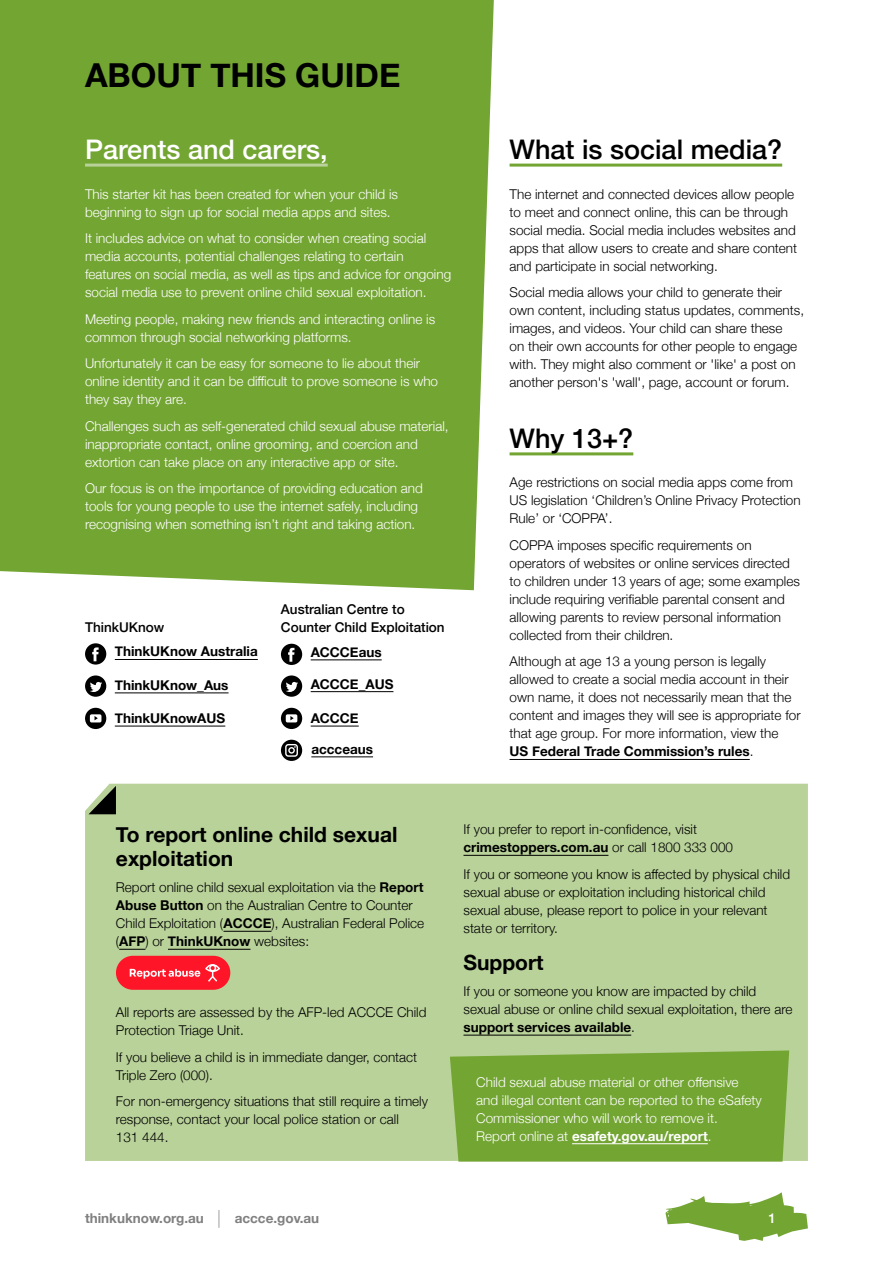
<style>
.page{position:relative;width:893px;height:1263px;background:#fff}
.page>*{position:absolute;margin:0;border:0;box-sizing:border-box;transform-origin:0 0}
.t1{font:700 33px "Helvetica Neue";color:#000}
.t2{font:500 27px "Helvetica Neue";color:#000}
.t3{font:500 27px "Helvetica Neue";color:#fff}
.t4{font:700 21px/24px "Helvetica Neue";color:#000}
.t5{font:300 13.5px/18px "Helvetica Neue";color:#000}
.t6{font:300 13.5px/18px "Helvetica Neue";color:#fff}
.t7{font:700 13.5px "Helvetica Neue";color:#000}
.t8{font:500 13.5px/18px "Helvetica Neue";color:#000}
.t9{font:700 13.5px "Helvetica Neue";color:#808080}
.t10{font:500 13.5px "Helvetica Neue";color:#fff}
.s1{font-weight:700}
</style>
<div class="page">
<div style="left:0;top:0;width:494px;height:590px;background:#73a533"></div>
<div style="left:83px;top:55px;width:319px;height:40px;background:#73a533"></div>
<div style="left:85px;top:784px;width:723px;height:377px;background:#b9d299"></div>
<svg style="left:89px;top:786px;width:27px;height:28px"></svg>
<svg style="left:85px;top:643px;width:21px;height:22px"></svg>
<hr style="left:115px;top:659px;width:143px;height:1px;background:#000">
<svg style="left:85px;top:675px;width:21px;height:22px"></svg>
<hr style="left:115px;top:692px;width:114px;height:1px;background:#000">
<svg style="left:85px;top:708px;width:21px;height:21px"></svg>
<hr style="left:115px;top:726px;width:110px;height:1px;background:#000">
<div style="left:450px;top:1050px;width:339px;height:111px;background:#73a533"></div>
<hr style="left:572px;top:1143px;width:136px;height:1px;background:#fff">
<svg style="left:281px;top:708px;width:21px;height:21px"></svg>
<hr style="left:311px;top:726px;width:48px;height:1px;background:#000">
<svg style="left:281px;top:675px;width:21px;height:22px"></svg>
<hr style="left:311px;top:691px;width:82px;height:1px;background:#000">
<svg style="left:281px;top:644px;width:21px;height:21px"></svg>
<hr style="left:311px;top:659px;width:71px;height:1px;background:#000">
<hr style="left:311px;top:756px;width:62px;height:1px;background:#000">
<svg style="left:281px;top:740px;width:21px;height:21px"></svg>
<hr style="left:510px;top:164px;width:272px;height:3px;background:#73a533">
<hr style="left:510px;top:452px;width:123px;height:3px;background:#73a533">
<hr style="left:510px;top:759px;width:240px;height:1px;background:#000">
<hr style="left:223px;top:931px;width:48px;height:1px;background:#000">
<svg style="left:119px;top:949px;width:26px;height:1px"></svg>
<hr style="left:168px;top:949px;width:82px;height:1px;background:#000">
<div style="left:116px;top:956px;width:114px;height:34px;background:#fe1628;border-radius:17px"></div>
<svg style="left:130px;top:964px;width:90px;height:18px"></svg>
<hr style="left:463px;top:855px;width:145px;height:1px;background:#000">
<hr style="left:463px;top:1035px;width:168px;height:1px;background:#000">
<hr style="left:85px;top:164px;width:243px;height:3px;background:#b9d299">
<svg style="left:665px;top:1192px;width:143px;height:49px"></svg>
<svg style="left:218px;top:1210px;width:2px;height:18px"></svg>
<h1 class="t1" style="left:85px;top:50px;width:317px">ABOUT THIS GUIDE</h1>
<h2 class="t3" style="left:85px;top:128px;width:244px">Parents and carers,</h2>
<p class="t6" style="left:85px;top:184px;width:315px">This starter kit has been created for when your child is beginning to sign up for social media apps and sites.</p>
<p class="t6" style="left:85px;top:228px;width:368px">It includes advice on what to consider when creating social media accounts, potential challenges relating to certain features on social media, as well as tips and advice for ongoing social media use to prevent online child sexual exploitation.</p>
<p class="t6" style="left:85px;top:309px;width:352px">Meeting people, making new friends and interacting online is common through social networking platforms.</p>
<p class="t6" style="left:85px;top:353px;width:355px">Unfortunately it can be easy for someone to lie about their online identity and it can be difficult to prove someone is who they say they are.</p>
<p class="t6" style="left:85px;top:416px;width:365px">Challenges such as self-generated child sexual abuse material, inappropriate contact, online grooming, and coercion and extortion can take place on any interactive app or site.</p>
<p class="t6" style="left:85px;top:478px;width:339px">Our focus is on the importance of providing education and tools for young people to use the internet safely, including recognising when something isn’t right and taking action.</p>
<p class="t8" style="left:85px;top:617px;width:81px">ThinkUKnow</p>
<p class="t7" style="left:115px;top:641px;width:145px">ThinkUKnow Australia</p>
<p class="t7" style="left:115px;top:674px;width:115px">ThinkUKnow_Aus</p>
<p class="t7" style="left:115px;top:708px;width:112px">ThinkUKnowAUS</p>
<p class="t8" style="left:281px;top:599px;width:165px">Australian Centre to<br>Counter Child Exploitation</p>
<p class="t7" style="left:311px;top:641px;width:73px">ACCCEaus</p>
<p class="t7" style="left:311px;top:673px;width:84px">ACCCE_AUS</p>
<p class="t7" style="left:311px;top:708px;width:50px">ACCCE</p>
<p class="t7" style="left:311px;top:738px;width:63px">accceaus</p>
<h2 class="t2" style="left:510px;top:128px;width:274px">What is social media?</h2>
<p class="t5" style="left:510px;top:184px;width:289px">The internet and connected devices allow people to meet and connect online, this can be through social media. Social media includes websites and apps that allow users to create and share content and participate in social networking.</p>
<p class="t5" style="left:510px;top:282px;width:296px">Social media allows your child to generate their own content, including status updates, comments, images, and videos. Your child can share these<br>on their own accounts for other people to engage with. They might also comment or 'like' a post on another person's 'wall', page, account or forum.</p>
<h2 class="t2" style="left:510px;top:417px;width:125px">Why 13+?</h2>
<p class="t5" style="left:510px;top:473px;width:293px">Age restrictions on social media apps come from<br>US legislation ‘Children’s Online Privacy Protection<br>Rule’ or ‘COPPA’.</p>
<p class="t5" style="left:510px;top:535px;width:292px">COPPA imposes specific requirements on operators of websites or online services directed to children under 13 years of age; some examples include requiring verifiable parental consent and allowing parents to review personal information collected from their children.</p>
<p class="t5" style="left:510px;top:652px;width:293px">Although at age 13 a young person is legally allowed to create a social media account in their own name, it does not necessarily mean that the content and images they will see is appropriate for that age group. For more information, view the<br><span class="s1">US Federal Trade Commission’s rules</span>.</p>
<h3 class="t4" style="left:116px;top:823px;width:283px">To report online child sexual exploitation</h3>
<p class="t5" style="left:116px;top:877px;width:310px">Report online child sexual exploitation via the <span class="s1">Report Abuse Button</span> on the Australian Centre to Counter Child Exploitation (<span class="s1">ACCCE</span>), Australian Federal Police (<span class="s1">AFP</span>) or <span class="s1">ThinkUKnow</span> websites:</p>
<p class="t5" style="left:116px;top:1002px;width:312px">All reports are assessed by the AFP-led ACCCE Child<br>Protection Triage Unit.</p>
<p class="t5" style="left:116px;top:1047px;width:303px">If you believe a child is in immediate danger, contact<br>Triple Zero (000).</p>
<p class="t5" style="left:116px;top:1091px;width:314px">For non-emergency situations that still require a timely response, contact your local police station or call<br>131 444.</p>
<p class="t5" style="left:463px;top:819px;width:271px">If you prefer to report in-confidence, visit <span class="s1">crimestoppers.com.au</span> or call 1800 333 000</p>
<p class="t5" style="left:463px;top:864px;width:328px">If you or someone you know is affected by physical child sexual abuse or exploitation including historical child sexual abuse, please report to police in your relevant state or territory.</p>
<h3 class="t4" style="left:463px;top:951px;width:82px">Support</h3>
<p class="t5" style="left:463px;top:981px;width:330px">If you or someone you know are impacted by child sexual abuse or online child sexual exploitation, there are <span class="s1">support services available</span>.</p>
<p class="t6" style="left:476px;top:1072px;width:287px">Child sexual abuse material or other offensive and illegal content can be reported to the eSafety Commissioner who will work to remove it.<br>Report online at <span class="s1">esafety.gov.au/report</span>.</p>
<p class="t9" style="left:85px;top:1208px;width:120px">thinkuknow.org.au</p>
<p class="t9" style="left:235px;top:1208px;width:86px">accce.gov.au</p>
<p class="t10" style="left:768px;top:1207px;width:9px">1</p>
</div>
